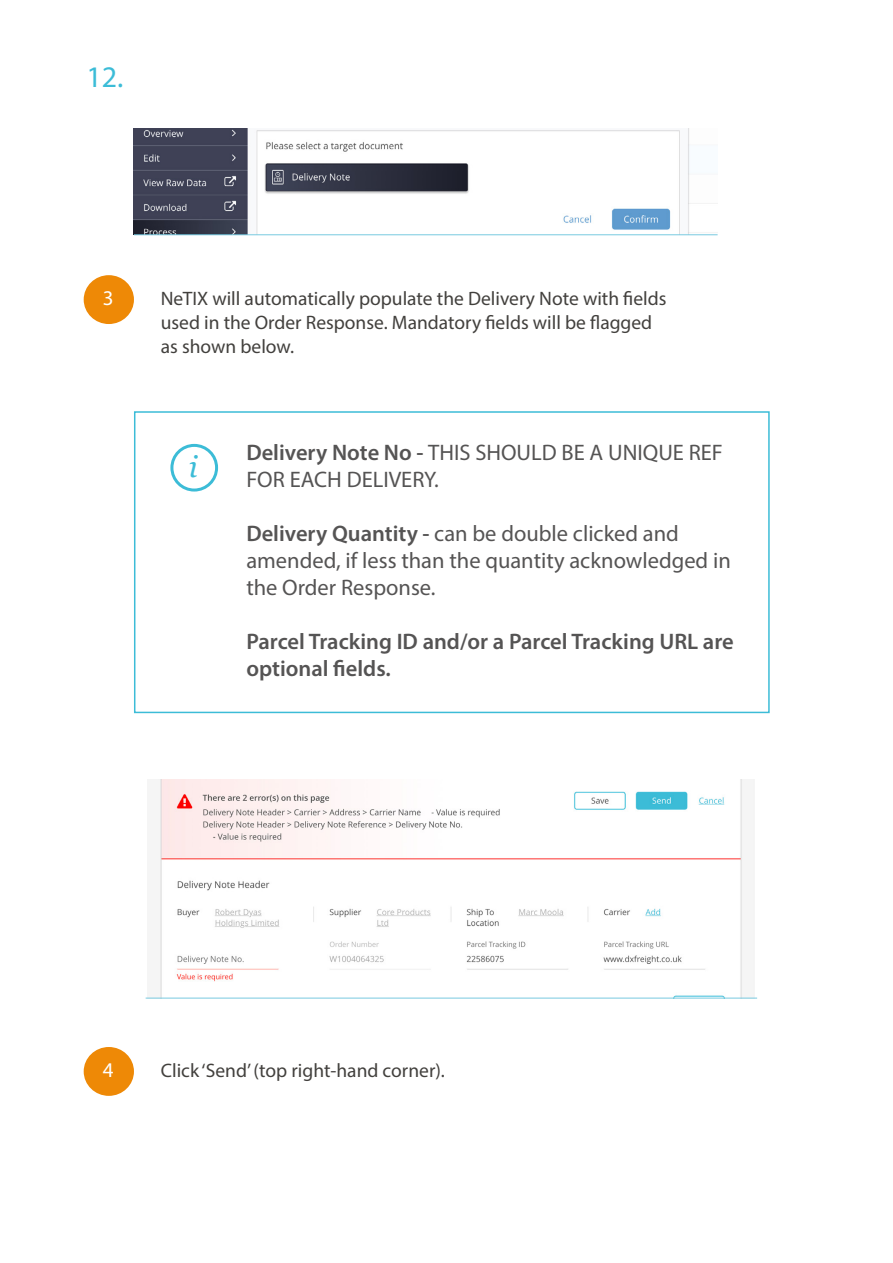
<style>
.page{position:relative;width:893px;height:1263px;background:#fff}
.page>*{position:absolute;margin:0;border:0;box-sizing:border-box;transform-origin:0 0}
.t1{font:30px "Myriad Pro";color:#3cbcd7}
.t2{font:italic 30px "Georgia";color:#3cbcd7}
.t3{font:22.5px/27px "Myriad Pro";color:#555454}
.t4{font:600 22.5px/27px "Myriad Pro";color:#555454}
.t5{font:21px "Myriad Pro";color:#fff}
.t6{font:19.5px/24px "Myriad Pro";color:#42403d}
.s1{font-weight:600}
</style>
<div class="page">
<div style="left:134px;top:411px;width:636px;height:302px;background:#fff;border:2px solid #3cbcd7"></div>
<div style="left:170px;top:444px;width:48px;height:47px;border:3px solid #3cbcd7;border-radius:50%"></div>
<img style="left:147px;top:779px;width:607px;height:219px">
<hr style="left:146px;top:998px;width:611px;height:1px;background:#78cae0">
<div style="left:84px;top:275px;width:50px;height:49px;background:#ee8906;border-radius:50%"></div>
<div style="left:84px;top:1047px;width:50px;height:49px;background:#ee8906;border-radius:50%"></div>
<img style="left:134px;top:128px;width:584px;height:106px">
<hr style="left:134px;top:234px;width:584px;height:1px;background:#78cae0">
<h1 class="t1" style="left:87px;top:58px;width:38px">12.</h1>
<p class="t5" style="left:103px;top:285px;width:12px">3</p>
<p class="t6" style="left:161px;top:286px;width:507px">NeTIX will automatically populate the Delivery Note with fields used in the Order Response. Mandatory fields will be flagged as shown below.</p>
<h1 class="t2" style="left:189px;top:445px;width:10px">i</h1>
<p class="t3" style="left:246px;top:438px;width:478px"><span class="s1">Delivery Note No -</span> THIS SHOULD BE A UNIQUE REF<br>FOR EACH DELIVERY.</p>
<p class="t3" style="left:246px;top:519px;width:486px"><span class="s1">Delivery Quantity -</span> can be double clicked and amended, if less than the quantity acknowledged in the Order Response.</p>
<p class="t4" style="left:246px;top:627px;width:489px">Parcel Tracking ID and/or a Parcel Tracking URL are optional fields.</p>
<p class="t5" style="left:103px;top:1057px;width:12px">4</p>
<p class="t6" style="left:161px;top:1058px;width:286px">Click ‘Send’ (top right-hand corner).</p>
</div>
